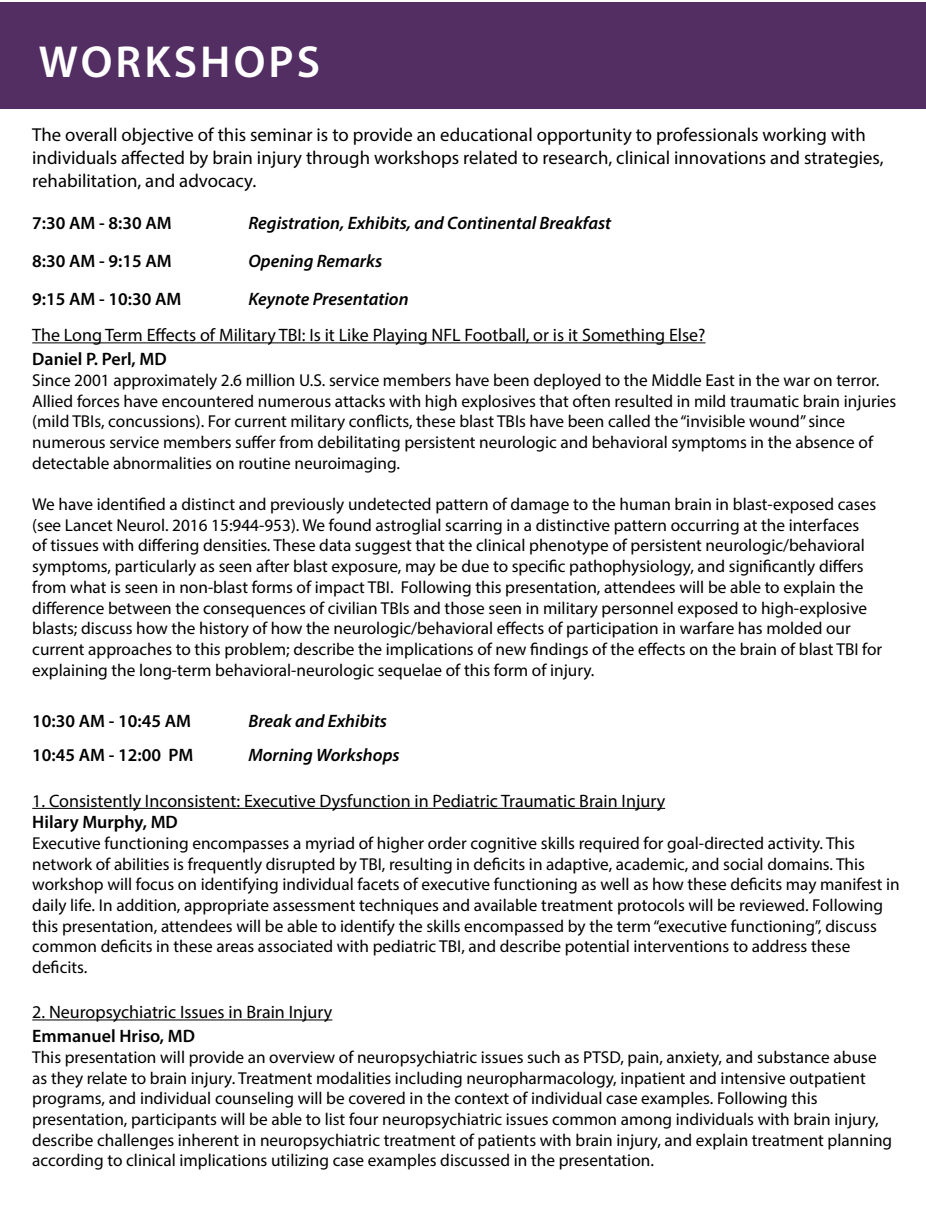
<style>
.page{position:relative;width:926px;height:1226px;background:#fff}
.page>*{position:absolute;margin:0;border:0;box-sizing:border-box;transform-origin:0 0}
.t1{font:600 45px "Myriad Pro";letter-spacing:.07em;color:#fff}
.t2{font:18.75px/22.5px "Myriad Pro";color:#000}
.t3{font:18px/24px "Myriad Pro";color:#000}
.t4{font:italic 600 18px "Myriad Pro";color:#000}
.t5{font:600 18px "Myriad Pro";color:#000}
.t6{font:17.25px/20.7px "Myriad Pro";color:#000}
.s1{font-weight:600}
</style>
<div class="page">
<hr style="left:32px;top:342px;width:673px;height:1px;background:#000">
<hr style="left:32px;top:808px;width:633px;height:1px;background:#000">
<hr style="left:32px;top:1019px;width:300px;height:1px;background:#000">
<div style="left:0;top:2px;width:926px;height:107px;background:#532e63"></div>
<p class="t1" style="left:39px;top:33px;width:283px">WORKSHOPS</p>
<p class="t2" style="left:32px;top:124px;width:852px">The overall objective of this seminar is to provide an educational opportunity to professionals working with individuals affected by brain injury through workshops related to research, clinical innovations and strategies, rehabilitation, and advocacy.</p>
<p class="t5" style="left:32px;top:211px;width:141px">7:30 AM - 8:30 AM</p>
<p class="t4" style="left:248px;top:211px;width:364px">Registration, Exhibits, and Continental Breakfast</p>
<p class="t5" style="left:32px;top:249px;width:141px">8:30 AM - 9:15 AM</p>
<p class="t4" style="left:248px;top:249px;width:135px">Opening Remarks</p>
<p class="t5" style="left:32px;top:287px;width:151px">9:15 AM - 10:30 AM</p>
<p class="t4" style="left:248px;top:287px;width:162px">Keynote Presentation</p>
<p class="t3" style="left:32px;top:323px;width:674px">The Long Term Effects of Military TBI: Is it Like Playing NFL Football, or is it Something Else?<br><span class="s1">Daniel P. Perl, MD</span></p>
<p class="t6" style="left:32px;top:369px;width:865px">Since 2001 approximately 2.6 million U.S. service members have been deployed to the Middle East in the war on terror.<br>Allied forces have encountered numerous attacks with high explosives that often resulted in mild traumatic brain injuries (mild TBIs, concussions). For current military conflicts, these blast TBIs have been called the “invisible wound” since numerous service members suffer from debilitating persistent neurologic and behavioral symptoms in the absence of detectable abnormalities on routine neuroimaging.</p>
<p class="t6" style="left:32px;top:493px;width:851px">We have identified a distinct and previously undetected pattern of damage to the human brain in blast-exposed cases (see Lancet Neurol. 2016 15:944-953). We found astroglial scarring in a distinctive pattern occurring at the interfaces<br>of tissues with differing densities. These data suggest that the clinical phenotype of persistent neurologic/behavioral symptoms, particularly as seen after blast exposure, may be due to specific pathophysiology, and significantly differs from what is seen in non-blast forms of impact TBI. Following this presentation, attendees will be able to explain the difference between the consequences of civilian TBIs and those seen in military personnel exposed to high-explosive blasts; discuss how the history of how the neurologic/behavioral effects of participation in warfare has molded our current approaches to this problem; describe the implications of new findings of the effects on the brain of blast TBI for explaining the long-term behavioral-neurologic sequelae of this form of injury.</p>
<p class="t5" style="left:32px;top:710px;width:160px">10:30 AM - 10:45 AM</p>
<p class="t4" style="left:248px;top:710px;width:140px">Break and Exhibits</p>
<p class="t5" style="left:32px;top:743px;width:162px">10:45 AM - 12:00 PM</p>
<p class="t4" style="left:248px;top:743px;width:153px">Morning Workshops</p>
<p class="t3" style="left:32px;top:789px;width:634px;line-height:21.6px">1. Consistently Inconsistent: Executive Dysfunction in Pediatric Traumatic Brain Injury<br><span class="s1">Hilary Murphy, MD</span></p>
<p class="t6" style="left:32px;top:832px;width:869px">Executive functioning encompasses a myriad of higher order cognitive skills required for goal-directed activity. This network of abilities is frequently disrupted by TBI, resulting in deficits in adaptive, academic, and social domains. This workshop will focus on identifying individual facets of executive functioning as well as how these deficits may manifest in daily life. In addition, appropriate assessment techniques and available treatment protocols will be reviewed. Following this presentation, attendees will be able to identify the skills encompassed by the term “executive functioning”, discuss common deficits in these areas associated with pediatric TBI, and describe potential interventions to address these deficits.</p>
<p class="t3" style="left:32px;top:999px;width:301px">2. Neuropsychiatric Issues in Brain Injury<br><span class="s1">Emmanuel Hriso, MD</span></p>
<p class="t6" style="left:32px;top:1046px;width:861px">This presentation will provide an overview of neuropsychiatric issues such as PTSD, pain, anxiety, and substance abuse as they relate to brain injury. Treatment modalities including neuropharmacology, inpatient and intensive outpatient programs, and individual counseling will be covered in the context of individual case examples. Following this presentation, participants will be able to list four neuropsychiatric issues common among individuals with brain injury, describe challenges inherent in neuropsychiatric treatment of patients with brain injury, and explain treatment planning according to clinical implications utilizing case examples discussed in the presentation.</p>
</div>
